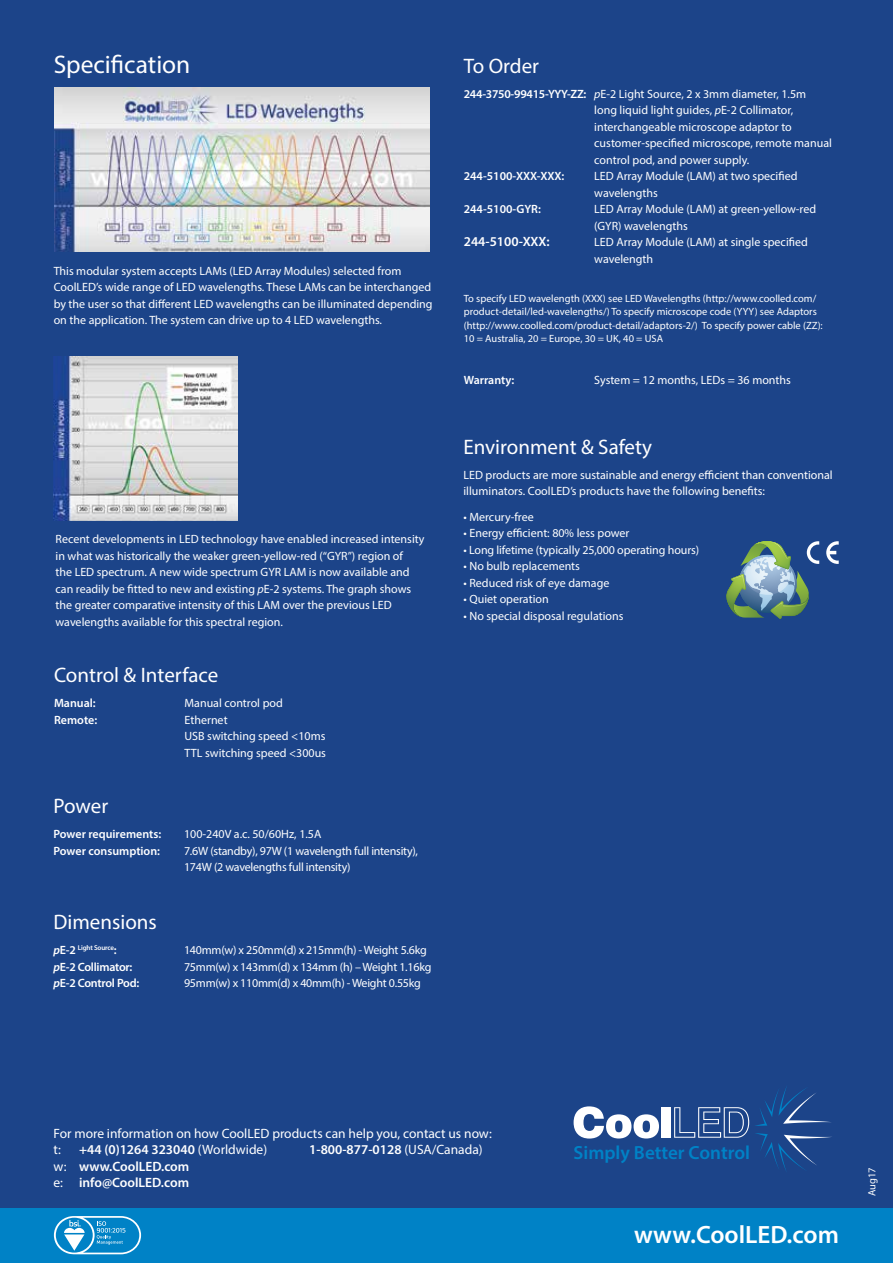
<style>
.page{position:relative;width:893px;height:1263px;background:#1c4489}
.page>*{position:absolute;margin:0;border:0;box-sizing:border-box;transform-origin:0 0}
.t1{font:25.5px "Myriad Pro";color:#fff}
.t2{font:600 25.05px "Myriad Pro";color:#fff}
.t3{font:21px "Myriad Pro";color:#fff}
.t4{font:600 19.05px "Myriad Pro";color:#0082c6}
.t5{font:600 13.5px/16.5px "Myriad Pro";color:#fff}
.t6{font:13.5px/16.5px "Myriad Pro";color:#fff}
.t7{font:12px/16.5px "Myriad Pro";color:#fff}
.t8{font:12px/16.5px "Myriad Pro";letter-spacing:-.02em;color:#fff}
.t9{font:600 12px "Myriad Pro";color:#fff}
.t10{font:600 12px "Myriad Pro";letter-spacing:-.02em;color:#fff}
.t11{font:600 12px "Myriad Pro";letter-spacing:-.025em;color:#fff}
.t12{font:10.5px/13.5px "Myriad Pro";color:#fff}
.t13{font:600 7.05px "Myriad Pro";letter-spacing:-.02em;color:#fff}
.s1{font-style:italic}
.s2{font-style:italic;font-size:12px}
.s3{font-size:12px}
.s4{font-weight:600}
.s5{font-weight:400}
</style>
<div class="page">
<div style="left:0;top:1209px;width:893px;height:54px;background:#0082c6"></div>
<svg style="left:574px;top:1106px;width:85px;height:32px"></svg>
<div style="left:661px;top:1107px;width:9px;height:31px;background:#fff"></div>
<svg style="left:674px;top:1087px;width:158px;height:83px"></svg>
<img style="left:54px;top:88px;width:375px;height:164px">
<img style="left:54px;top:356px;width:183px;height:164px">
<svg style="left:726px;top:541px;width:93px;height:78px"></svg>
<svg style="left:826px;top:541px;width:13px;height:23px"></svg>
<svg style="left:54px;top:1216px;width:87px;height:38px"></svg>
<h1 class="t1" style="left:54px;top:49px;width:138px">Specification</h1>
<p class="t7" style="left:54px;top:262px;width:380px">This modular system accepts LAMs (LED Array Modules) selected from CoolLED’s wide range of LED wavelengths. These LAMs can be interchanged by the user so that different LED wavelengths can be illuminated depending on the application. The system can drive up to 4 LED wavelengths.</p>
<p class="t7" style="left:56px;top:531px;width:370px">Recent developments in LED technology have enabled increased intensity in what was historically the weaker green-yellow-red (“GYR”) region of<br>the LED spectrum. A new wide spectrum GYR LAM is now available and can readily be fitted to new and existing <span class="s1">p</span>E-2 systems. The graph shows the greater comparative intensity of this LAM over the previous LED wavelengths available for this spectral region.</p>
<h3 class="t3" style="left:54px;top:662px;width:166px">Control &amp; Interface</h3>
<p class="t9" style="left:54px;top:696px;width:43px">Manual:</p>
<p class="t7" style="left:184px;top:695px;width:100px">Manual control pod</p>
<p class="t9" style="left:54px;top:712px;width:45px">Remote:</p>
<p class="t7" style="left:184px;top:711px;width:143px">Ethernet<br>USB switching speed &lt;10ms<br>TTL switching speed &lt;300us</p>
<h3 class="t3" style="left:54px;top:793px;width:56px">Power</h3>
<p class="t9" style="left:54px;top:826px;width:109px">Power requirements:</p>
<p class="t7" style="left:184px;top:826px;width:139px">100-240V a.c. 50/60Hz, 1.5A</p>
<p class="t9" style="left:54px;top:843px;width:108px">Power consumption:</p>
<p class="t8" style="left:184px;top:842px;width:236px">7.6W (standby), 97W (1 wavelength full intensity),<br>174W (2 wavelengths full intensity)</p>
<h3 class="t3" style="left:54px;top:909px;width:105px">Dimensions</h3>
<p class="t13" style="left:54px;top:943px;width:65px"><span class="s2">p</span><span class="s3">E-2</span> Light Source<span class="s3">:</span></p>
<p class="t8" style="left:184px;top:941px;width:244px">140mm(w) x 250mm(d) x 215mm(h) - Weight 5.6kg</p>
<p class="t10" style="left:54px;top:959px;width:80px"><span class="s1">p</span>E-2 Collimator:</p>
<p class="t8" style="left:184px;top:958px;width:249px">75mm(w) x 143mm(d) x 134mm (h) – Weight 1.16kg</p>
<p class="t11" style="left:54px;top:975px;width:87px"><span class="s1">p</span>E-2 Control Pod:</p>
<p class="t8" style="left:184px;top:974px;width:238px">95mm(w) x 110mm(d) x 40mm(h) - Weight 0.55kg</p>
<h3 class="t3" style="left:464px;top:53px;width:77px">To Order</h3>
<p class="t7" style="left:594px;top:86px;width:239px;text-indent:-130px"><span class="s4">244-3750-99415-YYY-ZZ:</span> <span class="s1">p</span>E-2 Light Source, 2 x 3mm diameter, 1.5m long liquid light guides, <span class="s1">p</span>E-2 Collimator, interchangeable microscope adaptor to customer-specified microscope, remote manual control pod, and power supply.</p>
<p class="t9" style="left:464px;top:169px;width:102px">244-5100-XXX-XXX:</p>
<p class="t7" style="left:594px;top:168px;width:205px">LED Array Module (LAM) at two specified wavelengths</p>
<p class="t9" style="left:464px;top:202px;width:79px">244-5100-GYR:</p>
<p class="t7" style="left:594px;top:201px;width:223px">LED Array Module (LAM) at green-yellow-red (GYR) wavelengths</p>
<p class="t5" style="left:464px;top:233px;width:87px">244-5100-XXX:</p>
<p class="t7" style="left:594px;top:234px;width:215px">LED Array Module (LAM) at single specified wavelength</p>
<p class="t12" style="left:464px;top:291px;width:361px">To specify LED wavelength (XXX) see LED Wavelengths (http://www.coolled.com/ product-detail/led-wavelengths/) To specify microscope code (YYY) see Adaptors (http://www.coolled.com/product-detail/adaptors-2/) To specify power cable (ZZ):<br>10 = Australia, 20 = Europe, 30 = UK, 40 = USA</p>
<p class="t9" style="left:464px;top:372px;width:52px">Warranty:</p>
<p class="t7" style="left:594px;top:371px;width:198px">System = 12 months, LEDs = 36 months</p>
<h3 class="t3" style="left:463px;top:434px;width:190px">Environment &amp; Safety</h3>
<p class="t7" style="left:463px;top:466px;width:371px">LED products are more sustainable and energy efficient than conventional illuminators. CoolLED’s products have the following benefits:</p>
<p class="t7" style="left:463px;top:508px;width:72px">• Mercury-free</p>
<p class="t7" style="left:463px;top:525px;width:168px">• Energy efficient: 80% less power</p>
<p class="t7" style="left:463px;top:541px;width:237px">• Long lifetime (typically 25,000 operating hours)</p>
<p class="t7" style="left:463px;top:558px;width:118px">• No bulb replacements</p>
<p class="t7" style="left:463px;top:574px;width:147px">• Reduced risk of eye damage</p>
<p class="t7" style="left:463px;top:591px;width:87px">• Quiet operation</p>
<p class="t7" style="left:463px;top:607px;width:162px">• No special disposal regulations</p>
<p class="t6" style="left:54px;top:1125px;width:440px">For more information on how CoolLED products can help you, contact us now: t:</p>
<p class="t5" style="left:79px;top:1141px;width:190px">+44 (0)1264 323040 <span class="s5">(Worldwide)</span></p>
<p class="t5" style="left:309px;top:1141px;width:175px">1-800-877-0128 <span class="s5">(USA/Canada)</span></p>
<p class="t5" style="left:54px;top:1157px;width:137px"><span class="s5">w:</span> www.CoolLED.com <span class="s5">e:</span> info@CoolLED.com</p>
<h3 class="t4" style="left:574px;top:1140px;width:178px">Simply Better Control</h3>
<h2 class="t2" style="left:634px;top:1219px;width:206px">www.CoolLED.com</h2>
<p class="t12" style="left:865px;top:1196px;width:30px;rotate:-90deg">Aug17</p>
</div>
